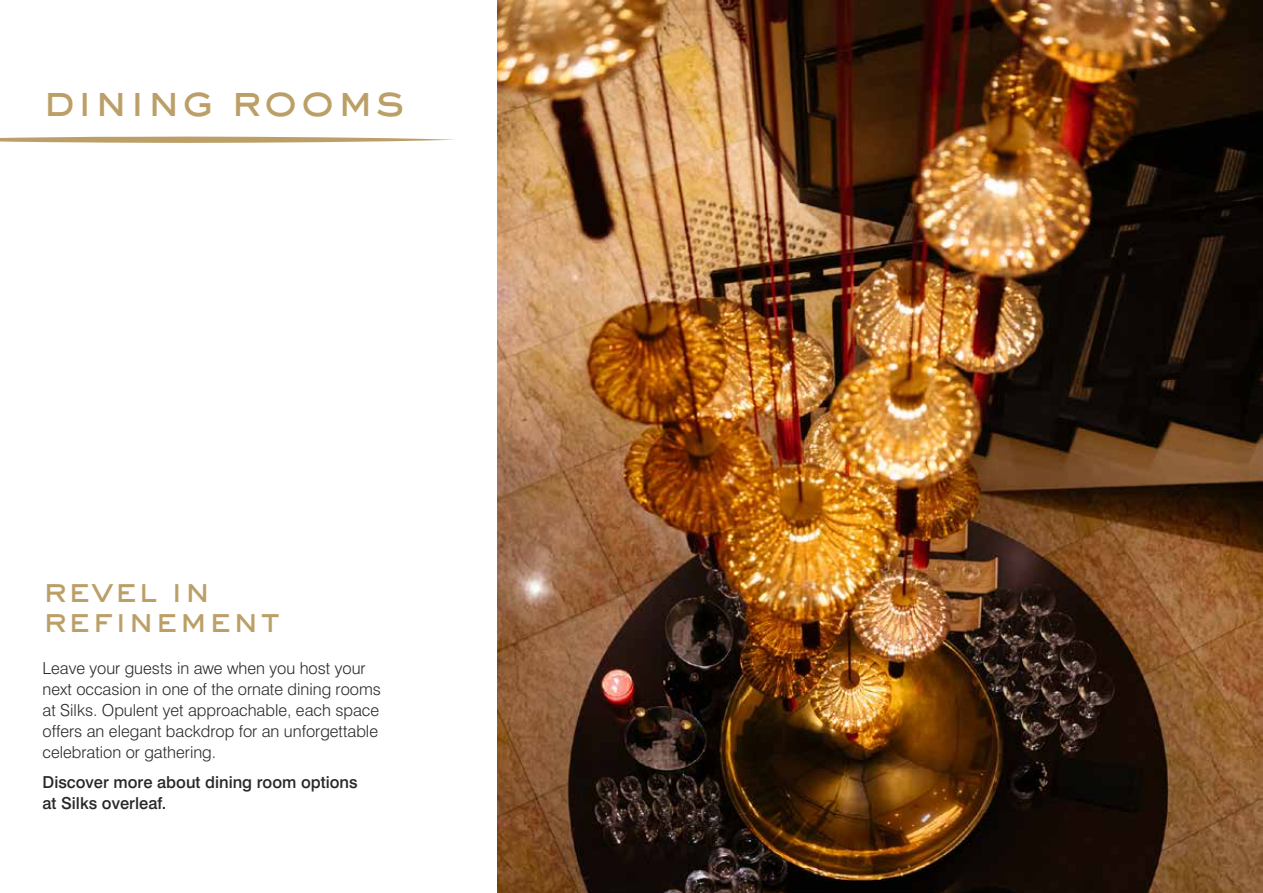
<style>
.page{position:relative;width:1263px;height:893px;background:#fff}
.page>*{position:absolute;margin:0;border:0;box-sizing:border-box;transform-origin:0 0}
.t1{font:500 44.4px "Crown Sackers Gothic";color:#bb9f67}
.t2{font:500 34.5px/30px "Crown Sackers Gothic";color:#bb9f67}
.t3{font:300 16.5px/21px "Swiss 721 BT";color:#292829}
.t4{font:500 16.5px/21px "Swiss 721 BT";color:#292829}
</style>
<div class="page">
<img style="left:497px;top:0;width:766px;height:893px">
<svg style="left:0;top:136px;width:455px;height:7px"></svg>
<h1 class="t1" style="left:43px;top:80px;width:364px">DINING ROOMS</h1>
<h2 class="t2" style="left:43px;top:577px;width:240px">REVEL IN<br>REFINEMENT</h2>
<p class="t3" style="left:43px;top:658px;width:340px">Leave your guests in awe when you host your next occasion in one of the ornate dining rooms at Silks. Opulent yet approachable, each space offers an elegant backdrop for an unforgettable celebration or gathering.</p>
<p class="t4" style="left:43px;top:771px;width:317px">Discover more about dining room options at Silks overleaf.</p>
</div>
